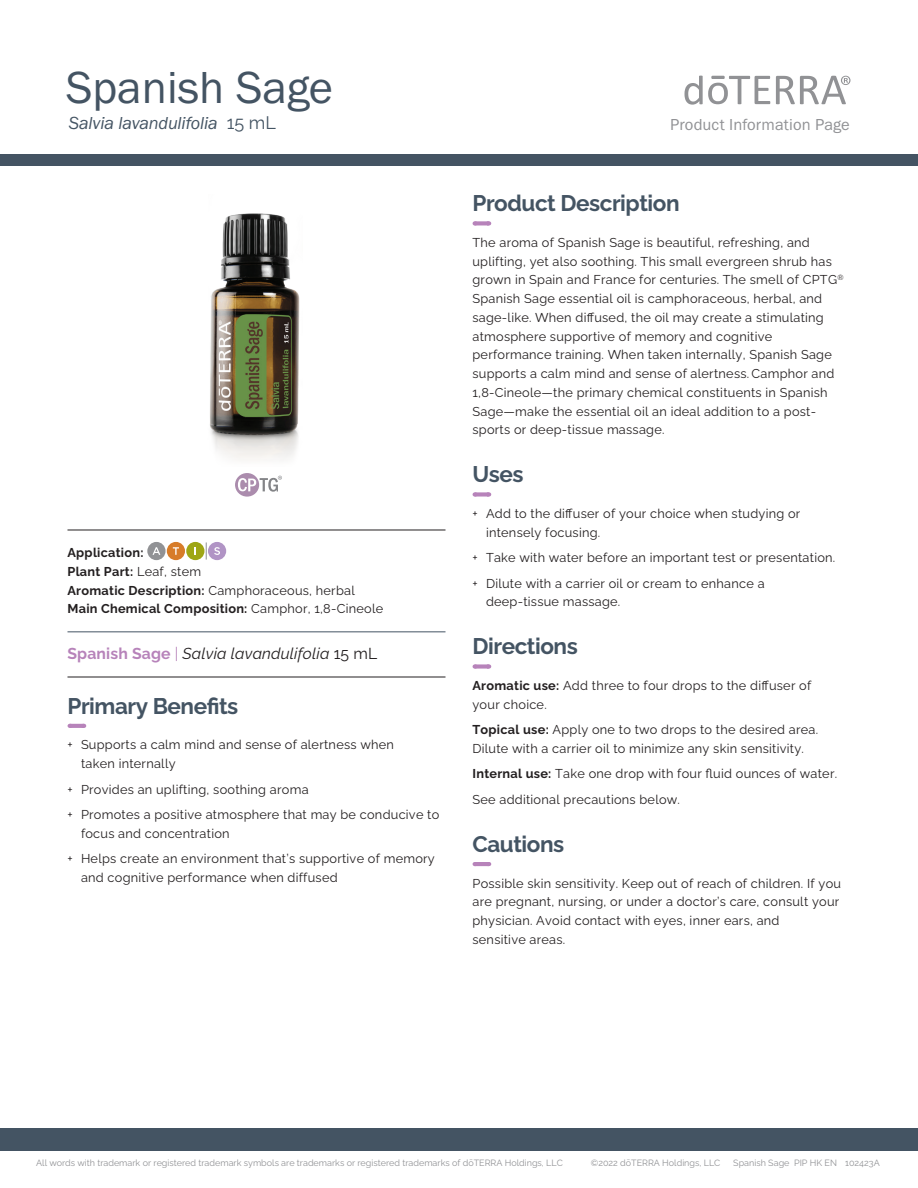
<style>
.page{position:relative;width:918px;height:1188px;background:#fff}
.page>*{position:absolute;margin:0;border:0;box-sizing:border-box;transform-origin:0 0}
.t1{font:46.5px "Franklin Gothic URW Boo";color:#445463}
.t2{font:700 22.5px "Ralewayd T";letter-spacing:-.02em;color:#445463}
.t3{font:18px "Franklin Gothic URW Boo Ita";letter-spacing:-.01em;color:#445463}
.t4{font:16.5px "Franklin Gothic URW Boo";letter-spacing:.005em;color:#919295}
.t5{font:italic 15.75px "Ralewayd T";letter-spacing:.01em;color:#231f20}
.t6{font:12.75px/18.8px "Ralewayd T";letter-spacing:.02em;color:#231f20}
.t7{font:700 12.75px/18.8px "Ralewayd T";letter-spacing:.02em;color:#231f20}
.t8{font:9px "Ralewayd T";color:#919295}
.s1{font-family:"Ralewayd T"}
.s2{font-weight:400}
.s3{font-weight:700;font-style:normal;color:#b783ba}
.s4{font-style:normal;color:#b783ba}
.s5{font-style:normal}
.s6{font-weight:700}
</style>
<div class="page">
<div style="left:0;top:155px;width:918px;height:11px;background:#445463"></div>
<div style="left:0;top:1128px;width:918px;height:23px;background:#445463"></div>
<svg style="left:776px;top:76px;width:74px;height:28px"></svg>
<svg style="left:684px;top:76px;width:86px;height:29px"></svg>
<img style="left:210px;top:213px;width:90px;height:247px">
<svg style="left:475px;top:221px;width:14px;height:4px"></svg>
<svg style="left:475px;top:492px;width:14px;height:5px"></svg>
<svg style="left:475px;top:664px;width:14px;height:5px"></svg>
<svg style="left:475px;top:862px;width:14px;height:4px"></svg>
<hr style="left:68px;top:530px;width:378px;height:1px;background:#231f20">
<hr style="left:68px;top:632px;width:378px;height:1px;background:#445463">
<hr style="left:68px;top:677px;width:378px;height:1px;background:#231f20">
<svg style="left:70px;top:724px;width:14px;height:4px"></svg>
<div style="left:147px;top:542px;width:19px;height:18px;background:#919295;border-radius:50%"></div>
<svg style="left:152px;top:547px;width:8px;height:8px"></svg>
<div style="left:167px;top:542px;width:18px;height:18px;background:#d77c29;border-radius:50%"></div>
<svg style="left:173px;top:547px;width:6px;height:8px"></svg>
<div style="left:186px;top:542px;width:18px;height:18px;background:#9ea615;border-radius:50%"></div>
<div style="left:208px;top:542px;width:18px;height:18px;background:#b194c5;border-radius:50%"></div>
<svg style="left:214px;top:547px;width:6px;height:8px"></svg>
<svg style="left:206px;top:542px;width:1px;height:18px"></svg>
<svg style="left:235px;top:473px;width:47px;height:24px"></svg>
<h1 class="t1" style="left:66px;top:59px;width:268px">Spanish Sage</h1>
<h3 class="t3" style="left:69px;top:112px;width:209px">Salvia lavandulifolia <span class="s1">15 mL</span></h3>
<p class="t7" style="left:68px;top:542px;width:317px">Application:<br>Plant Part: <span class="s2">Leaf, stem<br></span>Aromatic Description: <span class="s2">Camphoraceous, herbal </span>Main Chemical Composition: <span class="s2">Camphor, 1,8-Cineole</span></p>
<p class="t5" style="left:68px;top:641px;width:311px"><span class="s3">Spanish Sage</span> <span class="s4">|</span> Salvia lavandulifolia <span class="s5">15 mL</span></p>
<h2 class="t2" style="left:68px;top:688px;width:172px">Primary Benefits</h2>
<p class="t6" style="left:81px;top:734px;width:314px;text-indent:-14px">+ Supports a calm mind and sense of alertness when taken internally</p>
<p class="t6" style="left:67px;top:775px;width:373px;line-height:25.5px">+ Provides an uplifting, soothing aroma<br>+ Promotes a positive atmosphere that may be conducive to</p>
<p class="t6" style="left:67px;top:819px;width:369px;line-height:25.5px;text-indent:14px">focus and concentration<br>+ Helps create an environment that’s supportive of memory</p>
<p class="t6" style="left:81px;top:867px;width:258px">and cognitive performance when diffused</p>
<p class="t4" style="left:670px;top:114px;width:181px">Product Information Page</p>
<h2 class="t2" style="left:472px;top:186px;width:209px">Product Description</h2>
<p class="t6" style="left:472px;top:232px;width:373px">The aroma of Spanish Sage is beautiful, refreshing, and uplifting, yet also soothing. This small evergreen shrub has grown in Spain and France for centuries. The smell of CPTG<sup>® </sup>Spanish Sage essential oil is camphoraceous, herbal, and sage-like. When diffused, the oil may create a stimulating atmosphere supportive of memory and cognitive performance training. When taken internally, Spanish Sage supports a calm mind and sense of alertness. Camphor and 1,8-Cineole—the primary chemical constituents in Spanish Sage—make the essential oil an ideal addition to a post&shy;sports or deep-tissue massage.</p>
<h2 class="t2" style="left:472px;top:457px;width:53px">Uses</h2>
<p class="t6" style="left:486px;top:503px;width:316px;text-indent:-14px">+ Add to the diffuser of your choice when studying or intensely focusing.</p>
<p class="t6" style="left:472px;top:544px;width:364px;line-height:25.5px">+ Take with water before an important test or presentation. + Dilute with a carrier oil or cream to enhance a</p>
<p class="t6" style="left:486px;top:591px;width:136px">deep-tissue massage.</p>
<h2 class="t2" style="left:472px;top:629px;width:107px">Directions</h2>
<p class="t6" style="left:472px;top:675px;width:340px"><span class="s6">Aromatic use:</span> Add three to four drops to the diffuser of your choice.</p>
<p class="t6" style="left:472px;top:719px;width:347px"><span class="s6">Topical use:</span> Apply one to two drops to the desired area.<br>Dilute with a carrier oil to minimize any skin sensitivity.</p>
<p class="t6" style="left:472px;top:760px;width:366px;line-height:25.5px"><span class="s6">Internal use:</span> Take one drop with four fluid ounces of water.<br>See additional precautions below.</p>
<h2 class="t2" style="left:472px;top:826px;width:93px">Cautions</h2>
<p class="t6" style="left:472px;top:872px;width:370px">Possible skin sensitivity. Keep out of reach of children. If you are pregnant, nursing, or under a doctor’s care, consult your physician. Avoid contact with eyes, inner ears, and<br>sensitive areas.</p>
<p class="t8" style="left:36px;top:1156px;width:528px">All words with trademark or registered trademark symbols are trademarks or registered trademarks of dōTERRA Holdings, LLC</p>
<p class="t8" style="left:591px;top:1156px;width:131px">©2022 dōTERRA Holdings, LLC</p>
<p class="t8" style="left:733px;top:1156px;width:148px">Spanish Sage PIP HK EN 102423A</p>
</div>
